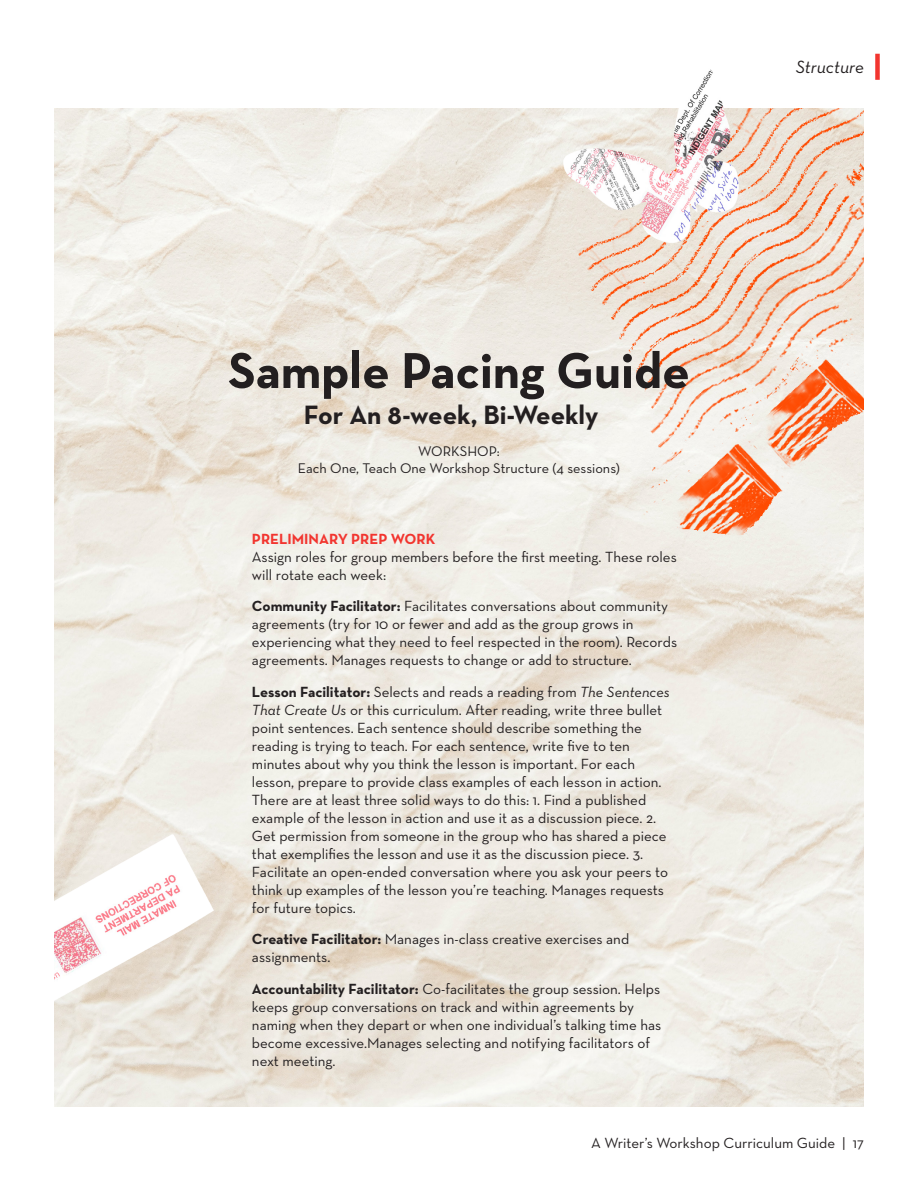
<style>
.page{position:relative;width:918px;height:1188px;background:#fff}
.page>*{position:absolute;margin:0;border:0;box-sizing:border-box;transform-origin:0 0}
.Heading{font:700 51.3px "Neutra Text";color:#231f20}
.Heading-2{font:700 27px "Neutra Text";color:#231f20}
.Section_label_R{font:italic 18px "Neutra Text";color:#231f20}
.Body{font:15px/18px "Neutra Text";color:#231f20}
.Subhead{font:700 15px "Neutra Text";color:#f2352f}
.Heading-3{font:14.25px/17.1px "Neutra Text";color:#231f20;text-align:center}
.s1{font-weight:700}
.s2{font-style:italic}
</style>
<div class="page">
<img style="left:54px;top:108px;width:810px;height:999px">
<img style="left:544px;top:108px;width:320px;height:429px">
<img style="left:54px;top:748px;width:207px;height:359px">
<img style="left:544px;top:69px;width:213px;height:193px">
<div style="left:875px;top:54px;width:5px;height:26px;background:#f2352f"></div>
<p class="Section_label_R" style="left:796px;top:56px;width:70px">Structure</p>
<p class="Heading" style="left:228px;top:339px;width:463px">Sample Pacing Guide</p>
<p class="Heading-2" style="left:304px;top:398px;width:296px">For An 8-week, Bi-Weekly</p>
<p class="Heading-3" style="left:298px;top:443px;width:324px">WORKSHOP:<br>Each One, Teach One Workshop Structure (4 sessions)</p>
<p class="Subhead" style="left:252px;top:529px;width:185px">PRELIMINARY PREP WORK</p>
<p class="Body" style="left:252px;top:548px;width:426px">Assign roles for group members before the first meeting. These roles will rotate each week:</p>
<p class="Body" style="left:252px;top:597px;width:427px"><span class="s1">Community Facilitator:</span> Facilitates conversations about community agreements (try for 10 or fewer and add as the group grows in experiencing what they need to feel respected in the room). Records agreements. Manages requests to change or add to structure.</p>
<p class="Body" style="left:252px;top:683px;width:419px"><span class="s1">Lesson Facilitator:</span> Selects and reads a reading from <span class="s2">The Sentences That Create Us</span> or this curriculum. After reading, write three bullet point sentences. Each sentence should describe something the reading is trying to teach. For each sentence, write five to ten minutes about why you think the lesson is important. For each lesson, prepare to provide class examples of each lesson in action.<br>There are at least three solid ways to do this: 1. Find a published example of the lesson in action and use it as a discussion piece. 2.<br>Get permission from someone in the group who has shared a piece that exemplifies the lesson and use it as the discussion piece. 3.<br>Facilitate an open-ended conversation where you ask your peers to think up examples of the lesson you’re teaching. Manages requests for future topics.</p>
<p class="Body" style="left:252px;top:930px;width:379px"><span class="s1">Creative Facilitator:</span> Manages in-class creative exercises and assignments.</p>
<p class="Body" style="left:252px;top:980px;width:411px"><span class="s1">Accountability Facilitator:</span> Co-facilitates the group session. Helps keeps group conversations on track and within agreements by naming when they depart or when one individual’s talking time has become excessive.Manages selecting and notifying facilitators of next meeting.</p>
<p class="Body" style="left:591px;top:1133px;width:274px">A Writer’s Workshop Curriculum Guide | 17</p>
</div>
